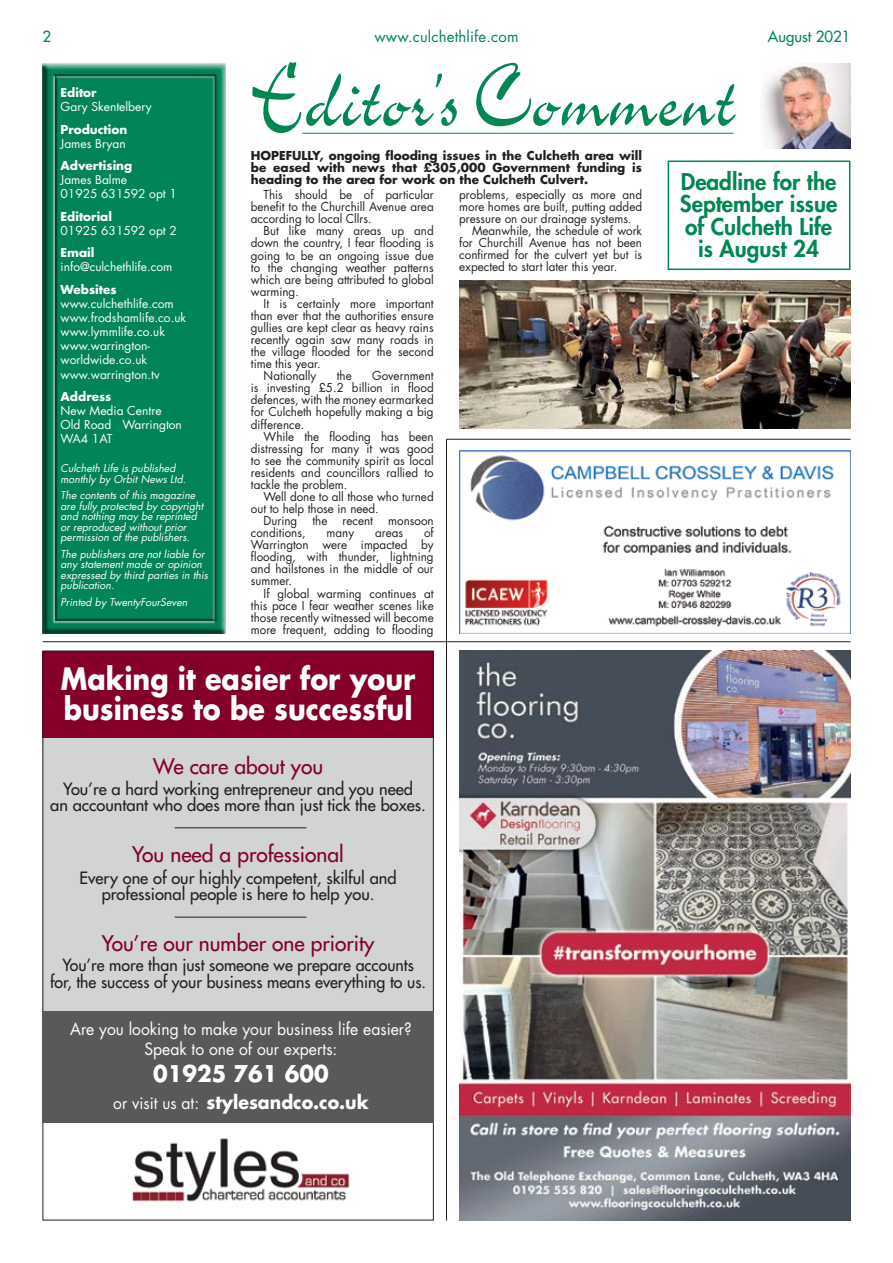
<style>
.page{position:relative;width:893px;height:1263px;background:#fff}
.page>*{position:absolute;margin:0;border:0;box-sizing:border-box;transform-origin:0 0}
.t1{font:102px "Charme Std";color:#008752;scale:.73 1}
.t2{font:700 30px/30px "Futura Std";color:#fff;scale:.9 1}
.t3{font:800 22.5px/22.5px "Futura Std";color:#008752;text-align:center}
.t4{font:700 22.5px "Futura Std";color:#fff;scale:.95 1}
.t5{font:500 21px "Futura Std";color:#840029}
.t6{font:700 18.3px "Futura Std";color:#fff;scale:.95 1}
.t7{font:500 16.5px/16.5px "Futura Std";color:#231f20;text-align:center}
.t8{font:16.5px/19.8px "Futura Std";color:#fff;text-align:center;scale:.95 1}
.t9{font:15px "Futura Std";letter-spacing:.01em;color:#008752}
.t10{font:500 15px "Futura Std";color:#008752}
.t11{font:12px/12px "Futura Std";color:#231f20;text-align:justify}
.t12{font:12px/14.1px "Futura Std";color:#fff}
.t13{font:700 12px/12px "Futura Std";color:#231f20;text-align:justify}
.t14{font:700 12px "Futura Std";color:#fff}
.t15{font:italic 10.5px/10.5px "Futura Std";color:#fff}
.s1{font-weight:400;font-size:16.5px}
</style>
<div class="page">
<hr style="left:43px;top:641px;width:807px;height:1px;background:#231f20">
<hr style="left:446px;top:439px;width:404px;height:1px;background:#231f20">
<img style="left:43px;top:64px;width:182px;height:570px">
<hr style="left:303px;top:133px;width:430px;height:1px;background:#008752">
<img style="left:762px;top:64px;width:88px;height:85px">
<hr style="left:446px;top:439px;width:1px;height:781px;background:#231f20">
<div style="left:668px;top:161px;width:182px;height:109px;border:2px solid #008752"></div>
<img style="left:459px;top:451px;width:392px;height:183px">
<div style="left:43px;top:651px;width:391px;height:87px;background:#840029"></div>
<div style="left:43px;top:738px;width:391px;height:290px;background:#d1d3d4"></div>
<img style="left:132px;top:1138px;width:218px;height:64px">
<div style="left:43px;top:1011px;width:391px;height:112px;background:#58595b"></div>
<hr style="left:175px;top:827px;width:131px;height:1px;background:#231f20">
<hr style="left:175px;top:917px;width:131px;height:1px;background:#231f20">
<img style="left:459px;top:650px;width:391px;height:570px">
<img style="left:459px;top:281px;width:391px;height:147px">
<p class="t10" style="left:43px;top:27px;width:10px">2</p>
<p class="t9" style="left:374px;top:27px;width:146px">www.culchethlife.com</p>
<p class="t10" style="left:768px;top:27px;width:84px">August 2021</p>
<p class="t14" style="left:61px;top:85px;width:38px">Editor</p>
<p class="t12" style="left:61px;top:100px;width:93px">Gary Skentelbery</p>
<p class="t14" style="left:61px;top:121px;width:68px">Production</p>
<p class="t12" style="left:61px;top:136px;width:67px">James Bryan</p>
<p class="t14" style="left:61px;top:158px;width:73px">Advertising</p>
<p class="t12" style="left:61px;top:173px;width:118px">James Balme<br>01925 631592 opt 1</p>
<p class="t14" style="left:61px;top:208px;width:53px">Editorial</p>
<p class="t12" style="left:61px;top:223px;width:118px">01925 631592 opt 2</p>
<p class="t14" style="left:61px;top:245px;width:35px">Email</p>
<p class="t12" style="left:61px;top:260px;width:113px">info@culchethlife.com</p>
<p class="t14" style="left:61px;top:281px;width:58px">Websites</p>
<p class="t12" style="left:61px;top:296px;width:127px">www.culchethlife.com www.frodshamlife.co.uk www.lymmlife.co.uk www.warrington&shy;worldwide.co.uk www.warrington.tv</p>
<p class="t14" style="left:61px;top:388px;width:52px">Address</p>
<p class="t12" style="left:61px;top:404px;width:123px">New Media Centre<br>Old Road Warrington<br>WA4 1AT</p>
<p class="t15" style="left:61px;top:463px;width:127px">Culcheth Life is published monthly by Orbit News Ltd.</p>
<p class="t15" style="left:61px;top:490px;width:144px">The contents of this magazine are fully protected by copyright and nothing may be reprinted or reproduced without prior permission of the publishers.</p>
<p class="t15" style="left:61px;top:549px;width:149px">The publishers are not liable for any statement made or opinion expressed by third parties in this publication.</p>
<p class="t15" style="left:61px;top:597px;width:128px">Printed by TwentyFourSeven</p>
<h1 class="t1" style="left:251px;top:49px;width:666px">Editor’s Comment</h1>
<h3 class="t3" style="left:680px;top:170px;width:159px">Deadline for the<br>September issue of Culcheth Life is August 24</h3>
<p class="t13" style="left:251px;top:149px;width:393px">HOPEFULLY, ongoing flooding issues in the Culcheth area will be eased with news that £305,000 Government funding is heading to the area for work on the Culcheth Culvert.</p>
<p class="t11" style="left:251px;top:189px;width:184px;text-indent:13px">This should be of particular benefit to the Churchill Avenue area according to local Cllrs.</p>
<p class="t11" style="left:251px;top:225px;width:184px;text-indent:13px">But like many areas up and down the country, I fear flooding is going to be an ongoing issue due to the changing weather patterns which are being attributed to global warming.</p>
<p class="t11" style="left:264px;top:297px;width:172px">It is certainly more important</p>
<p class="t11" style="left:251px;top:310px;width:184px">than ever that the authorities ensure</p>
<p class="t11" style="left:251px;top:322px;width:184px">gullies are kept clear as heavy rains</p>
<p class="t11" style="left:251px;top:334px;width:184px">recently again saw many roads in</p>
<p class="t11" style="left:251px;top:346px;width:184px">the village flooded for the second</p>
<p class="t11" style="left:251px;top:358px;width:71px">time this year.</p>
<p class="t11" style="left:264px;top:370px;width:54px">Nationally</p>
<p class="t11" style="left:337px;top:370px;width:16px">the</p>
<p class="t11" style="left:459px;top:189px;width:184px">problems, especially as more and</p>
<p class="t11" style="left:459px;top:201px;width:184px">more homes are built, putting added</p>
<p class="t11" style="left:459px;top:213px;width:174px">pressure on our drainage systems.</p>
<p class="t11" style="left:472px;top:225px;width:172px">Meanwhile, the schedule of work</p>
<p class="t11" style="left:459px;top:237px;width:184px">for Churchill Avenue has not been</p>
<p class="t11" style="left:459px;top:249px;width:184px">confirmed for the culvert yet but is</p>
<p class="t11" style="left:459px;top:261px;width:160px">expected to start later this year.</p>
<p class="t11" style="left:251px;top:370px;width:184px;text-indent:121px">Government is investing £5.2 billion in flood defences, with the money earmarked for Culcheth hopefully making a big difference.</p>
<p class="t11" style="left:251px;top:430px;width:184px;text-indent:13px">While the flooding has been distressing for many it was good to see the community spirit as local residents and councillors rallied to tackle the problem.</p>
<p class="t11" style="left:264px;top:491px;width:172px">Well done to all those who turned</p>
<p class="t11" style="left:251px;top:503px;width:129px">out to help those in need.</p>
<p class="t11" style="left:264px;top:515px;width:35px">During</p>
<p class="t11" style="left:312px;top:515px;width:16px">the</p>
<p class="t11" style="left:343px;top:515px;width:32px">recent</p>
<p class="t11" style="left:388px;top:515px;width:47px">monsoon</p>
<p class="t11" style="left:251px;top:527px;width:56px">conditions,</p>
<p class="t11" style="left:327px;top:527px;width:29px">many</p>
<p class="t11" style="left:375px;top:527px;width:30px">areas</p>
<p class="t11" style="left:251px;top:527px;width:184px;text-indent:173px">of Warrington were impacted by flooding, with thunder, lightning and hailstones in the middle of our summer.</p>
<p class="t11" style="left:251px;top:587px;width:184px;text-indent:13px">If global warming continues at this pace I fear weather scenes like those recently witnessed will become more frequent, adding to flooding</p>
<h2 class="t2" style="left:61px;top:664px;width:395px">Making it easier for your business to be successful</h2>
<h3 class="t5" style="left:153px;top:753px;width:172px">We care about you</h3>
<h3 class="t7" style="left:50px;top:780px;width:377px">You’re a hard working entrepreneur and you need<br>an accountant who does more than just tick the boxes.</h3>
<h3 class="t5" style="left:132px;top:841px;width:213px">You need a professional</h3>
<h3 class="t7" style="left:80px;top:870px;width:319px">Every one of our highly competent, skilful and professional people is here to help you.</h3>
<h3 class="t5" style="left:102px;top:930px;width:274px">You’re our number one priority</h3>
<h3 class="t7" style="left:50px;top:957px;width:378px">You’re more than just someone we prepare accounts for, the success of your business means everything to us.</h3>
<h3 class="t8" style="left:70px;top:1019px;width:361px">Are you looking to make your business life easier?<br>Speak to one of our experts:</h3>
<h3 class="t4" style="left:153px;top:1058px;width:186px">01925 761 600</h3>
<h3 class="t6" style="left:113px;top:1090px;width:270px"><span class="s1">or visit us at:</span> stylesandco.co.uk</h3>
</div>
